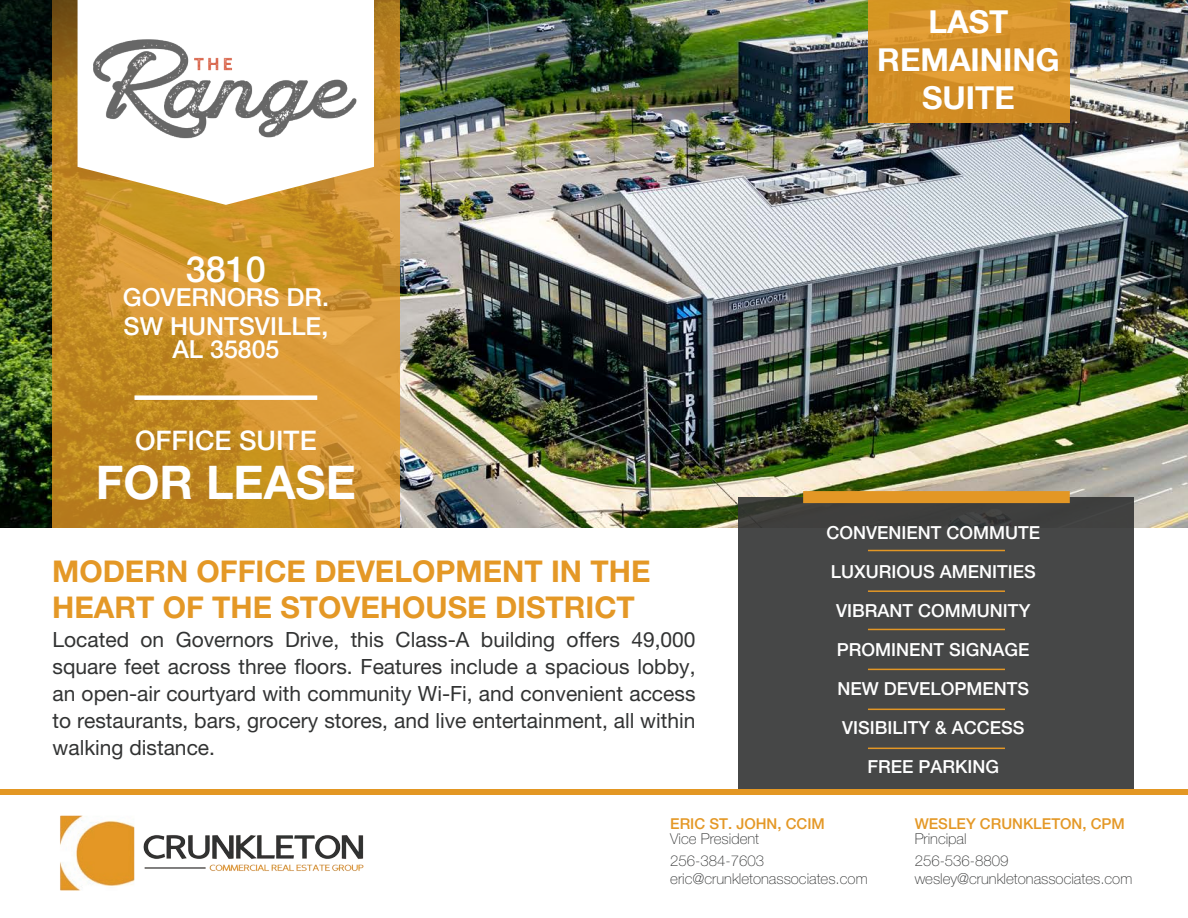
<style>
.page{position:relative;width:1188px;height:918px;background:#fff}
.page>*{position:absolute;margin:0;border:0;box-sizing:border-box;transform-origin:0 0}
.t1{font:46.5px "Helvetica Neue LT 75 Bd";color:#fff}
.t2{font:36.15px "Helvetica Neue LT 65 Md";color:#fff}
.t3{font:700 31.5px/37.8px "Helvetica Neue LT";color:#fff;text-align:center}
.t4{font:30px/36px "Helvetica Neue LT 75 Bd";color:#e49826}
.t5{font:27px "Helvetica Neue LT 65 Md";color:#fff}
.t6{font:24.9px/28.7px "Helvetica Neue LT 65 Md";color:#fff}
.t7{font:21px/27px "Helvetica Neue LT 55 Rm";color:#323333;text-align:justify}
.t8{font:18px/39px "Helvetica Neue LT 65 Md";color:#fff;text-align:center}
.t9{font:15px/22.5px "Helvetica Neue LT 35 Th";color:#323333}
.t10{font:15px "Helvetica Neue LT 65 Md";color:#e49826}
</style>
<div class="page">
<img style="left:0;top:0;width:1188px;height:528px">
<svg style="left:52px;top:249px;width:347px;height:279px;background:#cc912c"></svg>
<img style="left:0;top:0;width:546px;height:249px">
<div style="left:739px;top:497px;width:395px;height:292px;background:#464747"></div>
<div style="left:803px;top:491px;width:267px;height:12px;background:#e39725"></div>
<hr style="left:868px;top:550px;width:137px;height:1px;background:#e39725">
<hr style="left:868px;top:590px;width:137px;height:2px;background:#e39725">
<hr style="left:868px;top:629px;width:137px;height:1px;background:#e39725">
<hr style="left:868px;top:669px;width:137px;height:1px;background:#e39725">
<hr style="left:868px;top:709px;width:137px;height:1px;background:#e39725">
<svg style="left:78px;top:0;width:296px;height:205px"></svg>
<img style="left:79px;top:27px;width:289px;height:126px">
<div style="left:135px;top:395px;width:182px;height:5px;background:#fff"></div>
<div style="left:0;top:789px;width:1188px;height:6px;background:#e39723"></div>
<img style="left:60px;top:815px;width:304px;height:76px">
<hr style="left:868px;top:748px;width:137px;height:1px;background:#e39725">
<svg style="left:868px;top:0;width:202px;height:123px;background:#d59229"></svg>
<h2 class="t2" style="left:186px;top:248px;width:82px">3810</h2>
<p class="t6" style="left:123px;top:283px;width:208px">GOVERNORS DR.<br>SW HUNTSVILLE,</p>
<p class="t6" style="left:172px;top:335px;width:109px">AL 35805</p>
<p class="t5" style="left:135px;top:424px;width:183px">OFFICE SUITE</p>
<h1 class="t1" style="left:96px;top:453px;width:262px">FOR LEASE</h1>
<h3 class="t4" style="left:52px;top:552px;width:600px">MODERN OFFICE DEVELOPMENT IN THE<br>HEART OF THE STOVEHOUSE DISTRICT</h3>
<p class="t7" style="left:52px;top:625px;width:645px">Located on Governors Drive, this Class-A building offers 49,000 square feet across three floors. Features include a spacious lobby, an open-air courtyard with community Wi-Fi, and convenient access to restaurants, bars, grocery stores, and live entertainment, all within walking distance.</p>
<h3 class="t3" style="left:877px;top:2px;width:184px">LAST<br>REMAINING<br>SUITE</h3>
<p class="t8" style="left:826px;top:513px;width:215px">CONVENIENT COMMUTE<br>LUXURIOUS AMENITIES<br>VIBRANT COMMUNITY<br>PROMINENT SIGNAGE<br>NEW DEVELOPMENTS<br>VISIBILITY &amp; ACCESS<br>FREE PARKING</p>
<p class="t10" style="left:670px;top:814px;width:156px">ERIC ST. JOHN, CCIM</p>
<p class="t9" style="left:670px;top:827px;width:95px">Vice President<br>256-384-7603</p>
<p class="t9" style="left:670px;top:868px;width:199px">eric@crunkletonassociates.com</p>
<p class="t10" style="left:915px;top:814px;width:212px">WESLEY CRUNKLETON, CPM</p>
<p class="t9" style="left:915px;top:827px;width:95px">Principal<br>256-536-8809</p>
<p class="t9" style="left:915px;top:868px;width:219px">wesley@crunkletonassociates.com</p>
</div>
